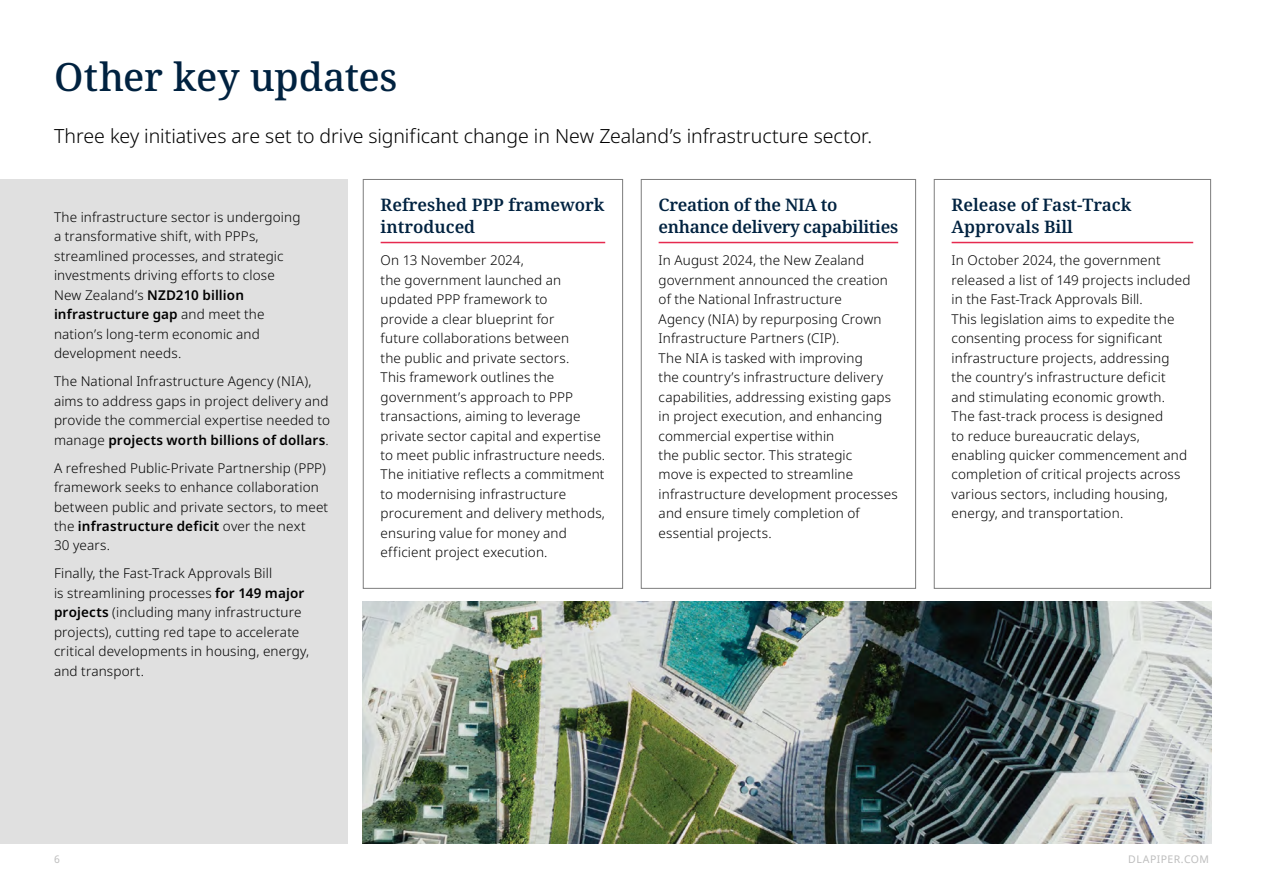
<style>
.page{position:relative;width:1263px;height:893px;background:#fff}
.page>*{position:absolute;margin:0;border:0;box-sizing:border-box;transform-origin:0 0}
.t1{font:500 39px "Noto Serif";letter-spacing:-.005em;color:#002240}
.t2{font:300 19.5px "Noto Sans";letter-spacing:-.005em;color:#000}
.t3{font:600 17.25px/21.8px "Noto Serif";color:#002240}
.t4{font:600 17.25px/21.8px "Noto Serif";letter-spacing:-.02em;color:#002240}
.t5{font:300 13.5px/19.5px "Noto Sans";letter-spacing:.01em;color:#000}
.t6{font:10.5px "Noto Sans";letter-spacing:.04em;color:#bebebe}
.s1{font-weight:600}
</style>
<div class="page">
<img style="left:363px;top:601px;width:848px;height:243px">
<div style="left:0;top:179px;width:347px;height:664px;background:#e0e0e0"></div>
<hr style="left:381px;top:242px;width:224px;height:1px;background:#e62a4f">
<div style="left:363px;top:179px;width:260px;height:410px;border:1px solid #7d7d7d"></div>
<hr style="left:659px;top:242px;width:239px;height:1px;background:#e62a4f">
<div style="left:641px;top:179px;width:275px;height:410px;border:1px solid #7d7d7d"></div>
<hr style="left:952px;top:242px;width:241px;height:1px;background:#e62a4f">
<div style="left:934px;top:179px;width:277px;height:410px;border:1px solid #7d7d7d"></div>
<h1 class="t1" style="left:54px;top:50px;width:345px">Other key updates</h1>
<h2 class="t2" style="left:54px;top:122px;width:819px">Three key initiatives are set to drive significant change in New Zealand’s infrastructure sector.</h2>
<p class="t5" style="left:54px;top:207px;width:248px">The infrastructure sector is undergoing a transformative shift, with PPPs, streamlined processes, and strategic investments driving efforts to close New Zealand’s <span class="s1">NZD210 billion infrastructure gap</span> and meet the nation’s long-term economic and development needs.</p>
<p class="t5" style="left:54px;top:372px;width:277px">The National Infrastructure Agency (NIA), aims to address gaps in project delivery and provide the commercial expertise needed to manage <span class="s1">projects worth billions of dollars</span>.</p>
<p class="t5" style="left:54px;top:458px;width:276px">A refreshed Public-Private Partnership (PPP) framework seeks to enhance collaboration between public and private sectors, to meet the <span class="s1">infrastructure deficit</span> over the next<br>30 years.</p>
<p class="t5" style="left:54px;top:564px;width:257px">Finally, the Fast-Track Approvals Bill<br>is streamlining processes <span class="s1">for 149 major projects</span> (including many infrastructure projects), cutting red tape to accelerate critical developments in housing, energy, and transport.</p>
<p class="t3" style="left:381px;top:194px;width:225px">Refreshed PPP framework introduced</p>
<p class="t5" style="left:381px;top:251px;width:226px">On 13 November 2024,<br>the government launched an updated PPP framework to<br>provide a clear blueprint for<br>future collaborations between<br>the public and private sectors.<br>This framework outlines the government’s approach to PPP transactions, aiming to leverage private sector capital and expertise to meet public infrastructure needs.<br>The initiative reflects a commitment to modernising infrastructure procurement and delivery methods, ensuring value for money and efficient project execution.</p>
<p class="t4" style="left:659px;top:194px;width:241px">Creation of the NIA to enhance delivery capabilities</p>
<p class="t5" style="left:659px;top:251px;width:241px">In August 2024, the New Zealand government announced the creation of the National Infrastructure<br>Agency (NIA) by repurposing Crown Infrastructure Partners (CIP).<br>The NIA is tasked with improving<br>the country’s infrastructure delivery capabilities, addressing existing gaps in project execution, and enhancing commercial expertise within<br>the public sector. This strategic<br>move is expected to streamline infrastructure development processes and ensure timely completion of essential projects.</p>
<p class="t3" style="left:952px;top:194px;width:181px">Release of Fast-Track<br>Approvals Bill</p>
<p class="t5" style="left:952px;top:251px;width:240px">In October 2024, the government released a list of 149 projects included in the Fast-Track Approvals Bill.<br>This legislation aims to expedite the consenting process for significant infrastructure projects, addressing the country’s infrastructure deficit and stimulating economic growth.<br>The fast-track process is designed<br>to reduce bureaucratic delays, enabling quicker commencement and completion of critical projects across various sectors, including housing, energy, and transportation.</p>
<p class="t6" style="left:54px;top:852px;width:7px">6</p>
<p class="t6" style="left:1128px;top:852px;width:82px">DLAPIPER.COM</p>
</div>
